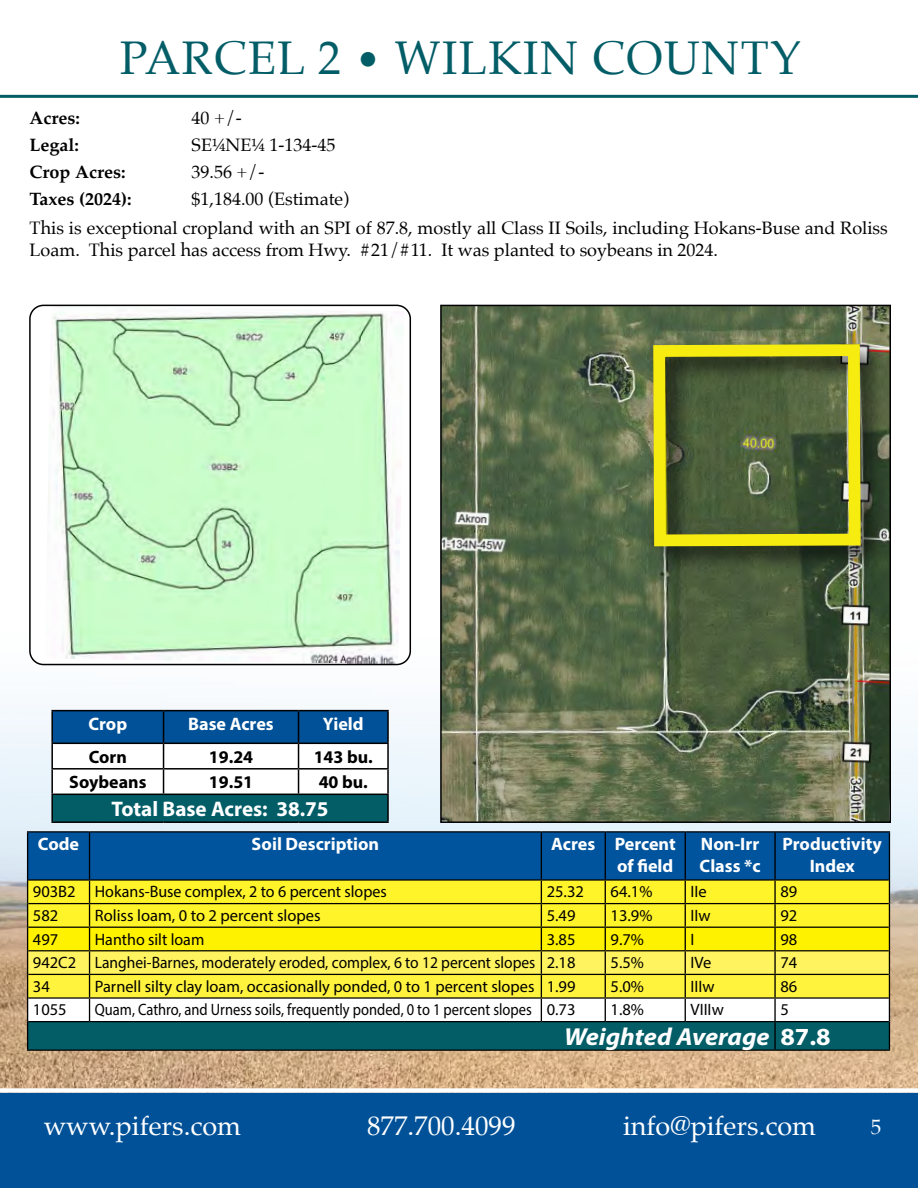
<style>
.page{position:relative;width:918px;height:1188px;background:#fff}
.page>*{position:absolute;margin:0;border:0;box-sizing:border-box;transform-origin:0 0}
.t1{font:47.25px "Palatino";letter-spacing:.03em;color:#035d67}
.t2{font:27px "Palatino";color:#fff}
.t3{font:italic 700 24.6px "Myriad Pro";color:#fff;scale:1.06 1}
.t4{font:700 21.15px "Myriad Pro";color:#fff}
.t5{font:21px "Palatino";color:#fff}
.t6{font:700 18.15px "Myriad Pro";color:#fff}
.t7{font:18px/28.5px "Palatino";color:#000}
.t8{font:700 18px/21.6px "Myriad Pro";color:#fff;text-align:right}
.t9{font:700 18px "Palatino";color:#000}
.t10{font:700 17.85px "Myriad Pro";color:#000}
.t11{font:16.5px "Myriad Pro";color:#000}
.t12{font:16.5px "Myriad Pro";color:#000;scale:.88 1}
.s1{font-size:42.75px}
.s2{font-style:normal}
</style>
<div class="page">
<div style="left:0;top:1093px;width:918px;height:95px;background:#005198"></div>
<hr style="left:0;top:95px;width:918px;height:3px;background:#035d67">
<img style="left:0;top:610px;width:918px;height:478px">
<img style="left:443px;top:308px;width:445px;height:512px">
<img style="left:641px;top:331px;width:247px;height:249px">
<svg style="left:647px;top:338px;width:220px;height:214px"></svg>
<div style="left:440px;top:305px;width:451px;height:518px;border:2px solid #000"></div>
<div style="left:30px;top:305px;width:380px;height:360px;background:#fff;border-radius:14px"></div>
<img style="left:48px;top:305px;width:356px;height:360px">
<div style="left:29px;top:305px;width:382px;height:360px;border:2px solid #000;border-radius:14px"></div>
<hr style="left:27px;top:831px;width:63px;height:2px;background:#000">
<hr style="left:90px;top:831px;width:451px;height:2px;background:#000">
<hr style="left:541px;top:831px;width:64px;height:2px;background:#000">
<hr style="left:605px;top:831px;width:80px;height:2px;background:#000">
<hr style="left:685px;top:831px;width:90px;height:2px;background:#000">
<hr style="left:775px;top:831px;width:115px;height:2px;background:#000">
<hr style="left:27px;top:1050px;width:63px;height:1px;background:#000">
<hr style="left:90px;top:1050px;width:451px;height:1px;background:#000">
<hr style="left:541px;top:1050px;width:64px;height:1px;background:#000">
<hr style="left:605px;top:1050px;width:80px;height:1px;background:#000">
<hr style="left:685px;top:1050px;width:90px;height:1px;background:#000">
<hr style="left:775px;top:1050px;width:115px;height:1px;background:#000">
<svg style="left:27px;top:832px;width:863px;height:218px"></svg>
<div style="left:52px;top:794px;width:336px;height:28px;background:#035d67"></div>
<hr style="left:51px;top:710px;width:113px;height:1px;background:#000">
<hr style="left:51px;top:711px;width:2px;height:32px;background:#000">
<hr style="left:164px;top:710px;width:135px;height:1px;background:#000">
<hr style="left:299px;top:710px;width:90px;height:1px;background:#000">
<hr style="left:387px;top:711px;width:2px;height:32px;background:#000">
<hr style="left:51px;top:743px;width:113px;height:1px;background:#000">
<hr style="left:51px;top:744px;width:2px;height:24px;background:#000">
<hr style="left:299px;top:743px;width:90px;height:1px;background:#000">
<hr style="left:387px;top:744px;width:2px;height:24px;background:#000">
<hr style="left:51px;top:768px;width:113px;height:2px;background:#000">
<hr style="left:51px;top:770px;width:2px;height:24px;background:#000">
<hr style="left:299px;top:768px;width:90px;height:2px;background:#000">
<svg style="left:52px;top:711px;width:336px;height:83px"></svg>
<hr style="left:387px;top:770px;width:2px;height:24px;background:#000">
<hr style="left:51px;top:794px;width:113px;height:1px;background:#000">
<hr style="left:51px;top:795px;width:2px;height:26px;background:#000">
<hr style="left:164px;top:794px;width:135px;height:1px;background:#000">
<hr style="left:299px;top:794px;width:90px;height:1px;background:#000">
<hr style="left:387px;top:795px;width:2px;height:26px;background:#000">
<hr style="left:51px;top:821px;width:113px;height:2px;background:#000">
<hr style="left:164px;top:821px;width:135px;height:2px;background:#000">
<hr style="left:299px;top:821px;width:90px;height:2px;background:#000">
<h1 class="t1" style="left:120px;top:18px;width:683px">PARCEL 2 <span class="s1">•</span> WILKIN COUNTY</h1>
<p class="t9" style="left:30px;top:103px;width:52px">Acres:</p>
<p class="t7" style="left:192px;top:104px;width:52px">40 +/-</p>
<p class="t9" style="left:30px;top:130px;width:51px">Legal:</p>
<p class="t7" style="left:192px;top:131px;width:145px">SE¼NE¼ 1-134-45</p>
<p class="t9" style="left:30px;top:157px;width:97px">Crop Acres:</p>
<p class="t7" style="left:192px;top:158px;width:74px">39.56 +/-</p>
<p class="t9" style="left:30px;top:184px;width:103px">Taxes (2024):</p>
<p class="t7" style="left:30px;top:185px;width:860px;text-indent:162px">$1,184.00 (Estimate)<br>This is exceptional cropland with an SPI of 87.8, mostly all Class II Soils, including Hokans-Buse and Roliss</p>
<p class="t7" style="left:30px;top:236px;width:690px">Loam. This parcel has access from Hwy. #21/#11. It was planted to soybeans in 2024.</p>
<p class="t6" style="left:89px;top:712px;width:40px">Crop</p>
<p class="t6" style="left:188px;top:712px;width:87px">Base Acres</p>
<p class="t6" style="left:323px;top:712px;width:42px">Yield</p>
<p class="t10" style="left:89px;top:745px;width:39px">Corn</p>
<p class="t10" style="left:209px;top:745px;width:46px">19.24</p>
<p class="t10" style="left:314px;top:745px;width:61px">143 bu.</p>
<p class="t10" style="left:69px;top:771px;width:79px">Soybeans</p>
<p class="t10" style="left:209px;top:771px;width:46px">19.51</p>
<p class="t10" style="left:319px;top:771px;width:51px">40 bu.</p>
<p class="t4" style="left:112px;top:795px;width:219px">Total Base Acres: 38.75</p>
<p class="t8" style="left:38px;top:833px;width:43px">Code</p>
<p class="t8" style="left:252px;top:833px;width:129px">Soil Description</p>
<p class="t8" style="left:551px;top:833px;width:126px">Acres Percent of field</p>
<p class="t8" style="left:700px;top:833px;width:63px;text-align:left">Non-Irr<br>Class *c</p>
<p class="t8" style="left:783px;top:833px;width:101px;text-align:center">Productivity<br>Index</p>
<p class="t11" style="left:33px;top:882px;width:355px">903B2 Hokans-Buse complex, 2 to 6 percent slopes</p>
<p class="t11" style="left:547px;top:882px;width:39px">25.32</p>
<p class="t11" style="left:611px;top:882px;width:43px">64.1%</p>
<p class="t11" style="left:691px;top:882px;width:18px">IIe</p>
<p class="t11" style="left:780px;top:882px;width:18px">89</p>
<p class="t11" style="left:33px;top:905px;width:27px">582</p>
<p class="t11" style="left:95px;top:905px;width:227px">Roliss loam, 0 to 2 percent slopes</p>
<p class="t11" style="left:547px;top:905px;width:30px">5.49</p>
<p class="t11" style="left:611px;top:905px;width:43px">13.9%</p>
<p class="t11" style="left:691px;top:905px;width:22px">IIw</p>
<p class="t11" style="left:780px;top:905px;width:18px">92</p>
<p class="t11" style="left:33px;top:929px;width:27px">497</p>
<p class="t11" style="left:95px;top:929px;width:111px">Hantho silt loam</p>
<p class="t11" style="left:547px;top:929px;width:30px">3.85</p>
<p class="t11" style="left:611px;top:929px;width:35px">9.7%</p>
<p class="t11" style="left:691px;top:929px;width:5px">I</p>
<p class="t11" style="left:780px;top:929px;width:18px">98</p>
<p class="t11" style="left:33px;top:952px;width:544px">942C2 Langhei-Barnes, moderately eroded, complex, 6 to 12 percent slopes 2.18</p>
<p class="t11" style="left:611px;top:952px;width:35px">5.5%</p>
<p class="t11" style="left:691px;top:952px;width:22px">IVe</p>
<p class="t11" style="left:780px;top:952px;width:18px">74</p>
<p class="t11" style="left:33px;top:976px;width:18px">34</p>
<p class="t11" style="left:95px;top:976px;width:482px">Parnell silty clay loam, occasionally ponded, 0 to 1 percent slopes 1.99</p>
<p class="t11" style="left:611px;top:976px;width:35px">5.0%</p>
<p class="t11" style="left:691px;top:976px;width:26px">IIIw</p>
<p class="t11" style="left:780px;top:976px;width:18px">86</p>
<p class="t11" style="left:33px;top:1000px;width:35px">1055</p>
<p class="t12" style="left:95px;top:1000px;width:548px">Quam, Cathro, and Urness soils, frequently ponded, 0 to 1 percent slopes 0.73</p>
<p class="t11" style="left:611px;top:1000px;width:35px">1.8%</p>
<p class="t11" style="left:691px;top:1000px;width:35px">VIIIw</p>
<p class="t11" style="left:780px;top:1000px;width:10px">5</p>
<h3 class="t3" style="left:564px;top:1021px;width:253px">Weighted Average <span class="s2">87.8</span></h3>
<h2 class="t2" style="left:44px;top:1104px;width:199px">www.pifers.com</h2>
<h2 class="t2" style="left:367px;top:1104px;width:150px">877.700.4099</h2>
<h2 class="t2" style="left:623px;top:1104px;width:194px">info@pifers.com</h2>
<p class="t5" style="left:871px;top:1109px;width:12px">5</p>
</div>
